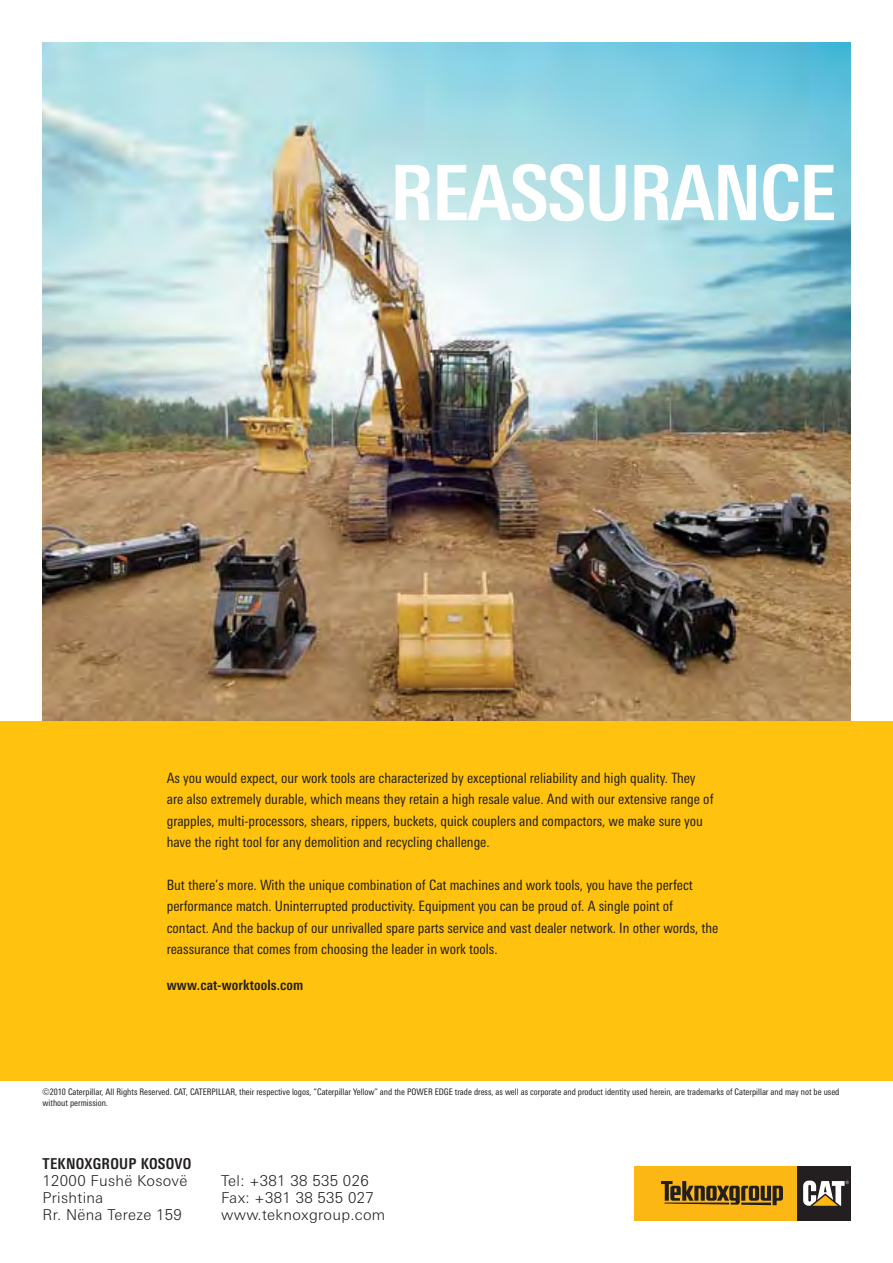
<style>
.page{position:relative;width:893px;height:1263px;background:#fff}
.page>*{position:absolute;margin:0;border:0;box-sizing:border-box;transform-origin:0 0}
.t1{font:700 76.5px "Linotype Univers 620 Cn";letter-spacing:-.02em;color:#fff}
.t2{font:300 15px/17.2px "Linotype Univers 330";letter-spacing:.02em;color:#231f20}
.t3{font:700 15px "Linotype Univers 620 Cn";letter-spacing:.02em;color:#231f20}
.t4{font:14.25px/21.3px "Linotype Univers 420 Cn";color:#231f20}
.t5{font:700 14.25px "Linotype Univers 620 Cn";letter-spacing:.01em;color:#231f20}
.t6{font:9px/10.5px "Linotype Univers 420 Cn";color:#231f20}
</style>
<div class="page">
<div style="left:796px;top:1166px;width:54px;height:54px;background:#231f20"></div>
<svg style="left:803px;top:1181px;width:45px;height:25px"></svg>
<div style="left:634px;top:1166px;width:162px;height:54px;background:#fdb714"></div>
<svg style="left:661px;top:1181px;width:122px;height:24px"></svg>
<img style="left:43px;top:43px;width:807px;height:679px">
<div style="left:0;top:722px;width:892px;height:359px;background:#ffc20e"></div>
<h1 class="t1" style="left:390px;top:149px;width:447px">REASSURANCE</h1>
<p class="t4" style="left:167px;top:769px;width:548px">As you would expect, our work tools are characterized by exceptional reliability and high quality. They are also extremely durable, which means they retain a high resale value. And with our extensive range of grapples, multi-processors, shears, rippers, buckets, quick couplers and compactors, we make sure you have the right tool for any demolition and recycling challenge.</p>
<p class="t4" style="left:167px;top:876px;width:553px">But there’s more. With the unique combination of Cat machines and work tools, you have the perfect performance match. Uninterrupted productivity. Equipment you can be proud of. A single point of contact. And the backup of our unrivalled spare parts service and vast dealer network. In other words, the reassurance that comes from choosing the leader in work tools.</p>
<p class="t5" style="left:167px;top:976px;width:138px">www.cat-worktools.com</p>
<p class="t6" style="left:43px;top:1087px;width:798px">©2010 Caterpillar, All Rights Reserved. CAT, CATERPILLAR, their respective logos, “Caterpillar Yellow” and the POWER EDGE trade dress, as well as corporate and product identity used herein, are trademarks of Caterpillar and may not be used without permission.</p>
<p class="t3" style="left:43px;top:1155px;width:150px">TEKNOXGROUP KOSOVO</p>
<p class="t2" style="left:43px;top:1172px;width:146px">12000 Fushë Kosovë<br>Prishtina<br>Rr. Nëna Tereze 159</p>
<p class="t2" style="left:221px;top:1172px;width:166px">Tel: +381 38 535 026<br>Fax: +381 38 535 027 www.teknoxgroup.com</p>
</div>
